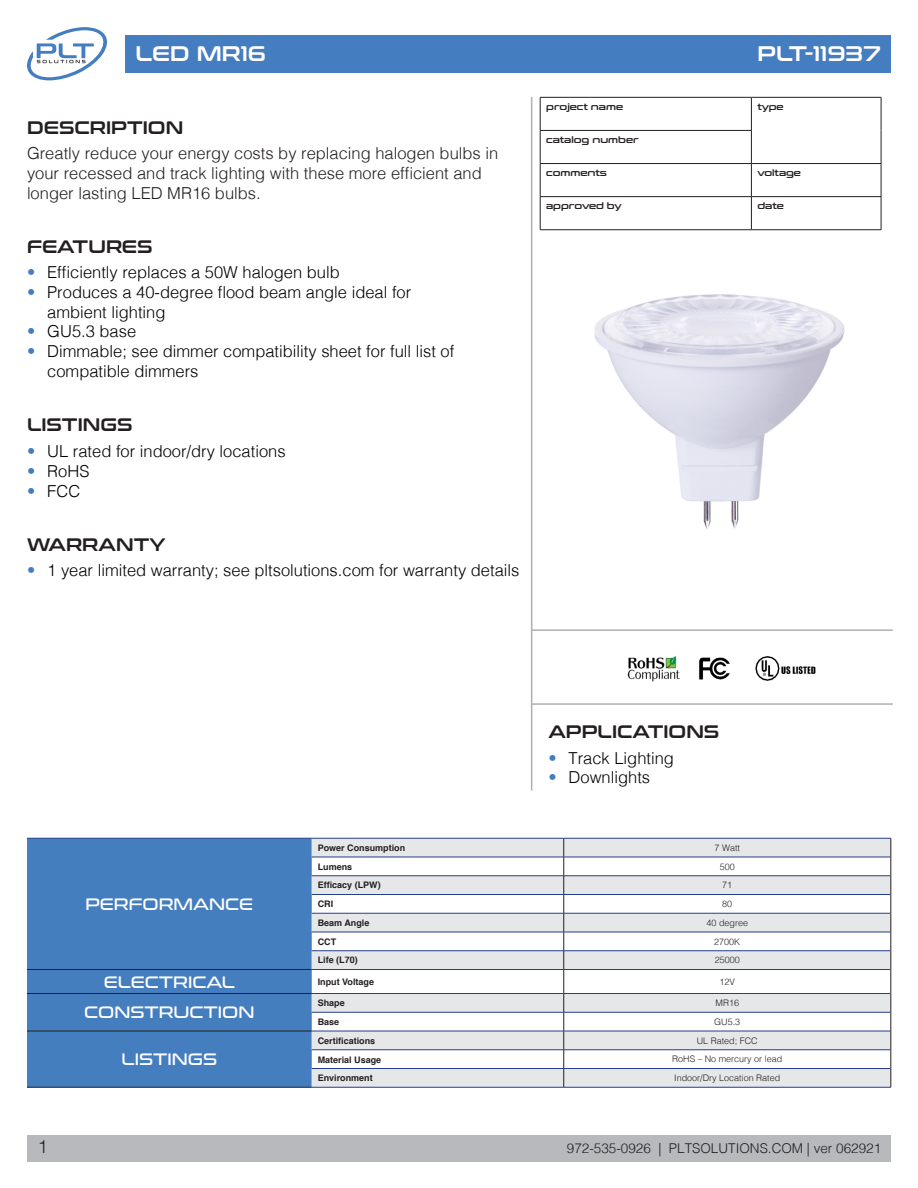
<style>
.page{position:relative;width:918px;height:1188px;background:#fff}
.page>*{position:absolute;margin:0;border:0;box-sizing:border-box;transform-origin:0 0}
.t1{font:21px "Conthrax Sb";color:#fff}
.t2{font:18px "Conthrax Sb";color:#231f20}
.t3{font:300 18px "Helvetica";color:#231f20}
.t4{font:300 16.5px/19.8px "Helvetica";color:#000}
.PLT_Body{font:300 16.5px/19.8px "Helvetica";color:#231f20}
.t5{font:16.5px "Conthrax Rg";color:#fff}
.t6{font:300 13.5px "Helvetica";color:#231f20}
.Paragraph_Style_1{font:700 9px "Helvetica";color:#231f20}
.Paragraph_Style_1-2{font:300 9px "Helvetica";color:#231f20}
.t7{font:9px "Conthrax Sb";color:#231f20}
.s1{color:#447dc0}
</style>
<div class="page">
<div style="left:27px;top:1135px;width:864px;height:27px;background:#b8b9bc"></div>
<svg style="left:27px;top:27px;width:80px;height:54px"></svg>
<div style="left:125px;top:35px;width:766px;height:37px;background:#447dc0"></div>
<hr style="left:531px;top:97px;width:1px;height:693px;background:#aeafb3">
<hr style="left:540px;top:97px;width:211px;height:1px;background:#231f20">
<hr style="left:540px;top:98px;width:1px;height:32px;background:#231f20">
<hr style="left:751px;top:97px;width:130px;height:1px;background:#231f20">
<hr style="left:751px;top:98px;width:1px;height:32px;background:#231f20">
<hr style="left:881px;top:98px;width:1px;height:32px;background:#231f20">
<hr style="left:540px;top:130px;width:212px;height:1px;background:#231f20">
<hr style="left:540px;top:131px;width:1px;height:32px;background:#231f20">
<hr style="left:751px;top:131px;width:1px;height:32px;background:#231f20">
<hr style="left:881px;top:130px;width:1px;height:33px;background:#231f20">
<hr style="left:540px;top:163px;width:211px;height:1px;background:#231f20">
<hr style="left:540px;top:164px;width:1px;height:32px;background:#231f20">
<hr style="left:751px;top:163px;width:130px;height:1px;background:#231f20">
<hr style="left:751px;top:164px;width:1px;height:32px;background:#231f20">
<hr style="left:881px;top:164px;width:1px;height:32px;background:#231f20">
<hr style="left:540px;top:196px;width:211px;height:1px;background:#231f20">
<hr style="left:540px;top:197px;width:1px;height:33px;background:#231f20">
<hr style="left:751px;top:196px;width:130px;height:1px;background:#231f20">
<hr style="left:751px;top:197px;width:1px;height:33px;background:#231f20">
<hr style="left:881px;top:197px;width:1px;height:33px;background:#231f20">
<hr style="left:540px;top:229px;width:211px;height:1px;background:#231f20">
<hr style="left:751px;top:229px;width:130px;height:1px;background:#231f20">
<hr style="left:531px;top:629px;width:362px;height:2px;background:#aeafb3">
<hr style="left:531px;top:703px;width:362px;height:2px;background:#aeafb3">
<div style="left:27px;top:839px;width:285px;height:248px;background:#447ebf"></div>
<svg style="left:312px;top:839px;width:579px;height:248px;fill:#e6e7e9"></svg>
<hr style="left:27px;top:969px;width:285px;height:1px;background:#231f20">
<hr style="left:27px;top:993px;width:285px;height:1px;background:#231f20">
<hr style="left:27px;top:1031px;width:285px;height:1px;background:#231f20">
<hr style="left:312px;top:838px;width:252px;height:1px;background:#253f8e">
<hr style="left:312px;top:857px;width:252px;height:1px;background:#253f8e">
<hr style="left:312px;top:875px;width:252px;height:1px;background:#253f8e">
<hr style="left:312px;top:894px;width:252px;height:1px;background:#253f8e">
<hr style="left:312px;top:913px;width:252px;height:1px;background:#253f8e">
<hr style="left:312px;top:932px;width:252px;height:1px;background:#253f8e">
<hr style="left:312px;top:950px;width:252px;height:1px;background:#253f8e">
<hr style="left:312px;top:969px;width:252px;height:1px;background:#253f8e">
<hr style="left:312px;top:993px;width:252px;height:1px;background:#253f8e">
<hr style="left:312px;top:1012px;width:252px;height:1px;background:#253f8e">
<hr style="left:312px;top:1031px;width:252px;height:1px;background:#253f8e">
<hr style="left:312px;top:1050px;width:252px;height:1px;background:#253f8e">
<hr style="left:312px;top:1068px;width:252px;height:1px;background:#253f8e">
<hr style="left:312px;top:1087px;width:252px;height:1px;background:#253f8e">
<hr style="left:564px;top:913px;width:327px;height:1px;background:#253f8e">
<hr style="left:564px;top:932px;width:327px;height:1px;background:#253f8e">
<hr style="left:564px;top:950px;width:327px;height:1px;background:#253f8e">
<hr style="left:564px;top:969px;width:327px;height:1px;background:#253f8e">
<hr style="left:564px;top:993px;width:327px;height:1px;background:#253f8e">
<hr style="left:564px;top:1012px;width:327px;height:1px;background:#253f8e">
<hr style="left:564px;top:1031px;width:327px;height:1px;background:#253f8e">
<hr style="left:564px;top:1050px;width:327px;height:1px;background:#253f8e">
<hr style="left:564px;top:1068px;width:327px;height:1px;background:#253f8e">
<hr style="left:564px;top:1087px;width:327px;height:1px;background:#253f8e">
<hr style="left:27px;top:838px;width:285px;height:1px;background:#253f8e">
<hr style="left:27px;top:1087px;width:285px;height:1px;background:#231f20">
<hr style="left:564px;top:838px;width:327px;height:1px;background:#253f8e">
<hr style="left:564px;top:857px;width:327px;height:1px;background:#253f8e">
<hr style="left:564px;top:875px;width:327px;height:1px;background:#253f8e">
<hr style="left:564px;top:894px;width:327px;height:1px;background:#253f8e">
<svg style="left:564px;top:838px;width:1px;height:249px"></svg>
<svg style="left:891px;top:838px;width:1px;height:249px"></svg>
<img style="left:627px;top:655px;width:189px;height:27px">
<img style="left:594px;top:294px;width:251px;height:235px">
<img style="left:732px;top:664px;width:22px;height:11px">
<p class="t1" style="left:136px;top:38px;width:132px">LED MR16</p>
<p class="t1" style="left:758px;top:38px;width:125px">PLT-11937</p>
<p class="t2" style="left:27px;top:114px;width:158px">DESCRIPTION</p>
<p class="PLT_Body" style="left:27px;top:142px;width:473px">Greatly reduce your energy costs by replacing halogen bulbs in your recessed and track lighting with these more efficient and longer lasting LED MR16 bulbs.</p>
<p class="t2" style="left:27px;top:232px;width:127px">FEATURES</p>
<p class="t4" style="left:27px;top:261px;width:314px"><span class="s1">•</span> Efficiently replaces a 50W halogen bulb</p>
<p class="t4" style="left:47px;top:281px;width:366px;text-indent:-20px"><span class="s1">•</span> Produces a 40-degree flood beam angle ideal for ambient lighting</p>
<p class="t4" style="left:27px;top:320px;width:111px"><span class="s1">•</span> GU5.3 base</p>
<p class="t4" style="left:47px;top:340px;width:409px;text-indent:-20px"><span class="s1">•</span> Dimmable; see dimmer compatibility sheet for full list of compatible dimmers</p>
<p class="t2" style="left:27px;top:410px;width:107px">LISTINGS</p>
<p class="t4" style="left:27px;top:440px;width:260px"><span class="s1">•</span> UL rated for indoor/dry locations</p>
<p class="t4" style="left:27px;top:460px;width:64px"><span class="s1">•</span> RoHS</p>
<p class="t4" style="left:27px;top:480px;width:55px"><span class="s1">•</span> FCC</p>
<p class="t2" style="left:27px;top:530px;width:140px">WARRANTY</p>
<p class="t4" style="left:27px;top:559px;width:494px"><span class="s1">•</span> 1 year limited warranty; see pltsolutions.com for warranty details</p>
<p class="t7" style="left:546px;top:100px;width:78px">project name</p>
<p class="t7" style="left:757px;top:100px;width:28px">type</p>
<p class="t7" style="left:546px;top:133px;width:94px">catalog number</p>
<p class="t7" style="left:546px;top:166px;width:62px">comments</p>
<p class="t7" style="left:757px;top:166px;width:45px">voltage</p>
<p class="t7" style="left:546px;top:199px;width:77px">approved by</p>
<p class="t7" style="left:757px;top:199px;width:28px">date</p>
<p class="t2" style="left:548px;top:718px;width:172px">APPLICATIONS</p>
<p class="t4" style="left:548px;top:747px;width:127px"><span class="s1">•</span> Track Lighting</p>
<p class="t4" style="left:548px;top:766px;width:103px"><span class="s1">•</span> Downlights</p>
<p class="t5" style="left:86px;top:891px;width:169px">PERFORMANCE</p>
<p class="Paragraph_Style_1" style="left:318px;top:841px;width:89px">Power Consumption</p>
<p class="Paragraph_Style_1-2" style="left:715px;top:840px;width:27px">7 Watt</p>
<p class="Paragraph_Style_1" style="left:318px;top:859px;width:36px">Lumens</p>
<p class="Paragraph_Style_1-2" style="left:720px;top:859px;width:17px">500</p>
<p class="Paragraph_Style_1" style="left:318px;top:878px;width:65px">Efficacy (LPW)</p>
<p class="Paragraph_Style_1-2" style="left:722px;top:877px;width:12px">71</p>
<p class="Paragraph_Style_1" style="left:318px;top:897px;width:17px">CRI</p>
<p class="Paragraph_Style_1-2" style="left:722px;top:896px;width:12px">80</p>
<p class="Paragraph_Style_1" style="left:318px;top:916px;width:53px">Beam Angle</p>
<p class="Paragraph_Style_1-2" style="left:707px;top:915px;width:43px">40 degree</p>
<p class="Paragraph_Style_1" style="left:318px;top:934px;width:20px">CCT</p>
<p class="Paragraph_Style_1-2" style="left:714px;top:934px;width:28px">2700K</p>
<p class="Paragraph_Style_1" style="left:318px;top:953px;width:42px">Life (L70)</p>
<p class="Paragraph_Style_1-2" style="left:715px;top:952px;width:27px">25000</p>
<p class="t5" style="left:104px;top:969px;width:133px">ELECTRICAL</p>
<p class="Paragraph_Style_1" style="left:318px;top:974px;width:58px">Input Voltage</p>
<p class="Paragraph_Style_1-2" style="left:720px;top:974px;width:17px">12V</p>
<p class="t5" style="left:84px;top:1000px;width:172px">CONSTRUCTION</p>
<p class="Paragraph_Style_1" style="left:318px;top:996px;width:29px">Shape</p>
<p class="Paragraph_Style_1-2" style="left:716px;top:995px;width:25px">MR16</p>
<p class="Paragraph_Style_1" style="left:318px;top:1015px;width:23px">Base</p>
<p class="Paragraph_Style_1-2" style="left:714px;top:1014px;width:28px">GU5.3</p>
<p class="t3" style="left:38px;top:1132px;width:12px">1</p>
<p class="t5" style="left:122px;top:1047px;width:97px">LISTINGS</p>
<p class="Paragraph_Style_1" style="left:318px;top:1033px;width:59px">Certifications</p>
<p class="Paragraph_Style_1-2" style="left:697px;top:1033px;width:63px">UL Rated; FCC</p>
<p class="Paragraph_Style_1" style="left:318px;top:1052px;width:65px">Material Usage</p>
<p class="Paragraph_Style_1-2" style="left:672px;top:1052px;width:112px">RoHS – No mercury or lead</p>
<p class="Paragraph_Style_1" style="left:318px;top:1071px;width:57px">Environment</p>
<p class="Paragraph_Style_1-2" style="left:674px;top:1070px;width:108px">Indoor/Dry Location Rated</p>
<p class="t6" style="left:567px;top:1137px;width:316px">972-535-0926 | PLTSOLUTIONS.COM | ver 062921</p>
</div>
